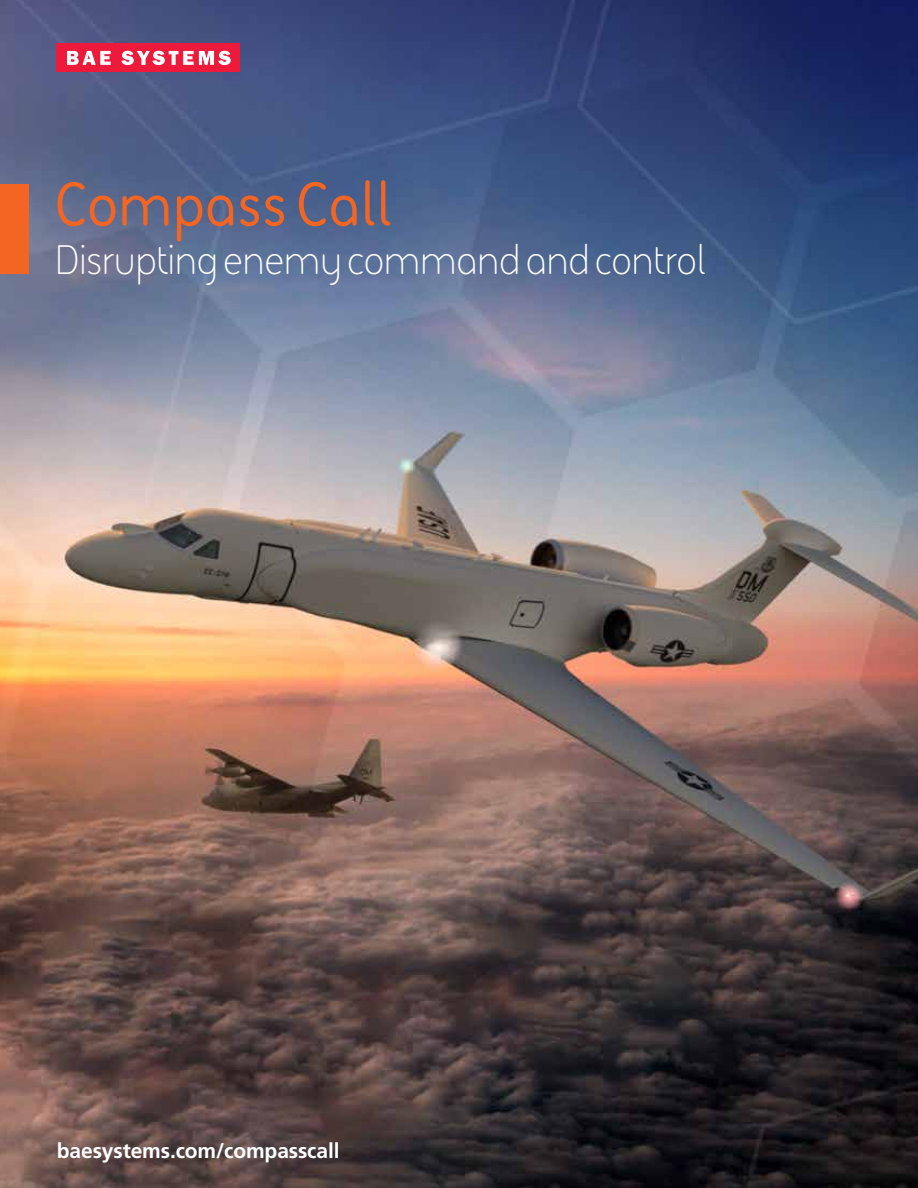
<style>
.page{position:relative;width:918px;height:1188px;background:#fff}
.page>*{position:absolute;margin:0;border:0;box-sizing:border-box;transform-origin:0 0}
.t1{font:700 63px "BAE Systems";letter-spacing:-.005em;color:#f26522}
.t2{font:42px "BAE Systems";letter-spacing:-.01em;color:#fff}
.t3{font:700 21px "Frutiger LT Pro";letter-spacing:-.005em;color:#fff}
</style>
<div class="page">
<img style="left:0;top:0;width:918px;height:1188px">
<div style="left:0;top:184px;width:28px;height:90px;background:#f26522"></div>
<div style="left:57px;top:44px;width:183px;height:28px;background:#ed1a3b"></div>
<svg style="left:121px;top:51px;width:110px;height:14px"></svg>
<svg style="left:67px;top:51px;width:44px;height:14px"></svg>
<h1 class="t1" style="left:54px;top:162px;width:340px">Compass Call</h1>
<p class="t2" style="left:54px;top:232px;width:654px">Disrupting enemy command and control</p>
<p class="t3" style="left:57px;top:1139px;width:284px">baesystems.com/compasscall</p>
</div>
